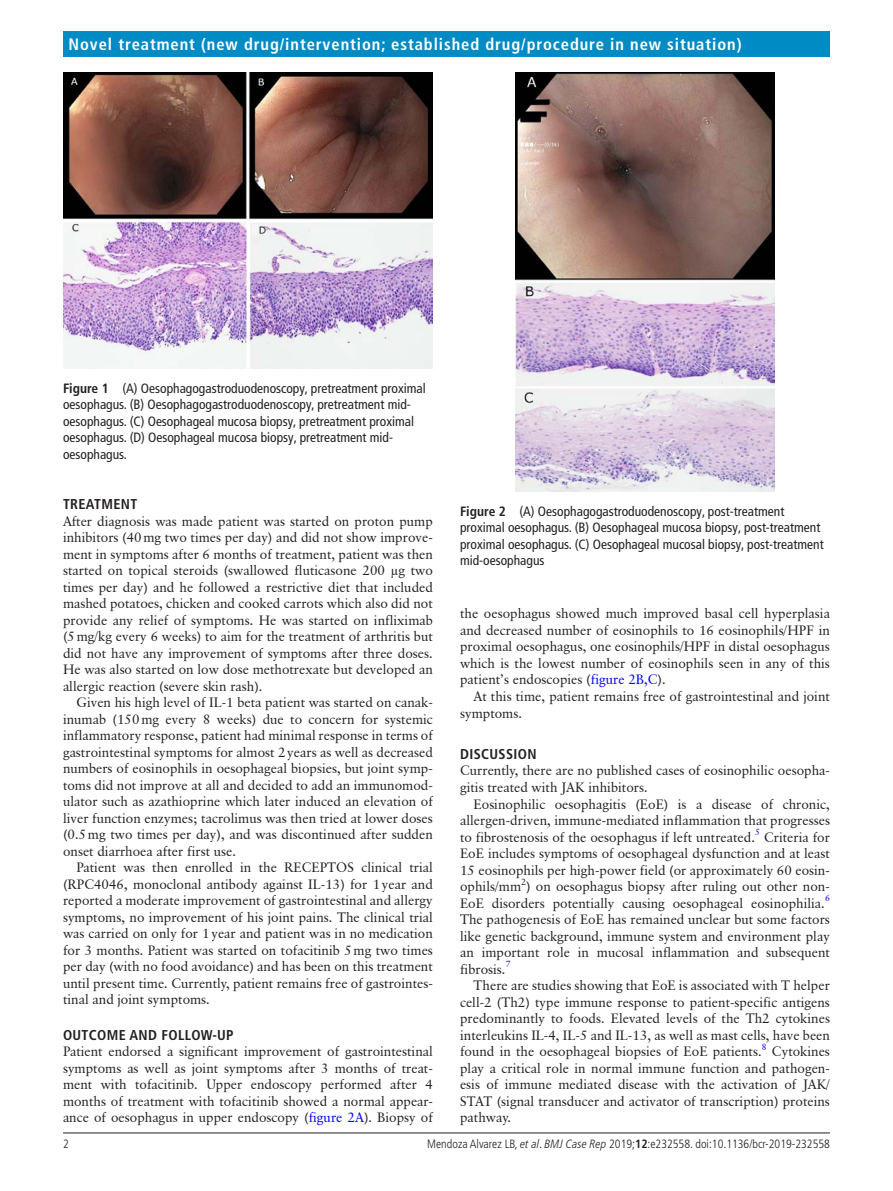
<style>
.page{position:relative;width:893px;height:1191px;background:#fff}
.page>*{position:absolute;margin:0;border:0;box-sizing:border-box;transform-origin:0 0}
.t1{font:700 condensed 16.5px "Frutiger LT Pro";letter-spacing:.055em;color:#fff}
.t2{font:700 condensed 14.25px "Frutiger LT Pro";letter-spacing:.025em;color:#231f20}
.t3{font:13.5px/16.5px "Classical Garamond BT";color:#231f20;text-align:justify}
.t4{font:condensed 13.5px/16.5px "Frutiger LT Pro";color:#231f20}
.t5{font:300 condensed 12px "Frutiger LT Pro";color:#231f20}
.s1{font-weight:700}
.s2{font-family:"Times New Roman"}
.s3{color:#00f}
.s4{font-style:italic}
</style>
<div class="page">
<hr style="left:63px;top:1132px;width:767px;height:1px;background:#231f20">
<div style="left:63px;top:31px;width:767px;height:25px;background:#008bc5"></div>
<img style="left:63px;top:72px;width:370px;height:297px">
<img style="left:516px;top:72px;width:258px;height:419px">
<p class="t1" style="left:69px;top:34px;width:674px">Novel treatment (new drug/intervention; established drug/procedure in new situation)</p>
<p class="t4" style="left:63px;top:380px;width:364px"><span class="s1">Figure 1</span> (A) Oesophagogastroduodenoscopy, pretreatment proximal oesophagus. (B) Oesophagogastroduodenoscopy, pretreatment mid&shy;oesophagus. (C) Oesophageal mucosa biopsy, pretreatment proximal oesophagus. (D) Oesophageal mucosa biopsy, pretreatment mid&shy;oesophagus.</p>
<p class="t2" style="left:63px;top:496px;width:33px">Treatm</p>
<p class="t2" style="left:113px;top:496px;width:24px">ent</p>
<p class="t3" style="left:63px;top:512px;width:371px">After diagnosis was made patient was started on proton pump inhibitors (40mg two times per day) and did not show improve&shy;ment in symptoms after 6 months of treatment, patient was then started on topical steroids (swallowed fluticasone 200 <span class="s2">µ</span>g two times per day) and he followed a restrictive diet that included mashed potatoes, chicken and cooked carrots which also did not provide any relief of symptoms. He was started on infliximab (5mg/kg every 6 weeks) to aim for the treatment of arthritis but did not have any improvement of symptoms after three doses.<br>He was also started on low dose methotrexate but developed an allergic reaction (severe skin rash).</p>
<p class="t3" style="left:63px;top:694px;width:371px;text-indent:14px">Given his high level of IL-1 beta patient was started on canak&shy;inumab (150mg every 8 weeks) due to concern for systemic inflammatory response, patient had minimal response in terms of gastrointestinal symptoms for almost 2years as well as decreased numbers of eosinophils in oesophageal biopsies, but joint symp&shy;toms did not improve at all and decided to add an immunomod&shy;ulator such as azathioprine which later induced an elevation of liver function enzymes; tacrolimus was then tried at lower doses (0.5mg two times per day), and was discontinued after sudden onset diarrhoea after first use.</p>
<p class="t3" style="left:63px;top:859px;width:371px;text-indent:14px">Patient was then enrolled in the RECEPTOS clinical trial (RPC4046, monoclonal antibody against IL-13) for 1year and reported a moderate improvement of gastrointestinal and allergy symptoms, no improvement of his joint pains. The clinical trial was carried on only for 1year and patient was in no medication for 3 months. Patient was started on tofacitinib 5mg two times per day (with no food avoidance) and has been on this treatment until present time. Currently, patient remains free of gastrointes&shy;tinal and joint symptoms.</p>
<p class="t2" style="left:63px;top:1026px;width:10px">Outc</p>
<p class="t2" style="left:97px;top:1026px;width:138px">ome and follow-up</p>
<p class="t3" style="left:63px;top:1043px;width:371px">Patient endorsed a significant improvement of gastrointestinal symptoms as well as joint symptoms after 3 months of treat&shy;ment with tofacitinib. Upper endoscopy performed after 4 months of treatment with tofacitinib showed a normal appear&shy;ance of oesophagus in upper endoscopy (<span class="s3">figure 2A</span>). Biopsy of</p>
<p class="t4" style="left:460px;top:502px;width:365px"><span class="s1">Figure 2</span> (A) Oesophagogastroduodenoscopy, post-treatment proximal oesophagus. (B) Oesophageal mucosa biopsy, post-treatment proximal oesophagus. (C) Oesophageal mucosal biopsy, post-treatment mid-oesophagus</p>
<p class="t3" style="left:460px;top:605px;width:371px">the oesophagus showed much improved basal cell hyperplasia and decreased number of eosinophils to 16 eosinophils/HPF in proximal oesophagus, one eosinophils/HPF in distal oesophagus which is the lowest number of eosinophils seen in any of this patient’s endoscopies (<span class="s3">figure 2B,C</span>).</p>
<p class="t3" style="left:460px;top:688px;width:371px;text-indent:14px">At this time, patient remains free of gastrointestinal and joint symptoms.</p>
<p class="t2" style="left:460px;top:745px;width:23px">Discuss</p>
<p class="t2" style="left:513px;top:745px;width:25px">ion</p>
<p class="t3" style="left:460px;top:762px;width:371px">Currently, there are no published cases of eosinophilic oesopha&shy;gitis treated with JAK inhibitors.</p>
<p class="t3" style="left:460px;top:795px;width:371px;text-indent:14px">Eosinophilic oesophagitis (EoE) is a disease of chronic, allergen-driven, immune-mediated inflammation that progresses to fibrostenosis of the oesophagus if left untreated.<sup>5</sup> Criteria for EoE includes symptoms of oesophageal dysfunction and at least 15 eosinophils per high-power field (or approximately 60 eosin&shy;ophils/mm<sup>2</sup>) on oesophagus biopsy after ruling out other non-EoE disorders potentially causing oesophageal eosinophilia.<sup>6<br></sup>The pathogenesis of EoE has remained unclear but some factors like genetic background, immune system and environment play an important role in mucosal inflammation and subsequent fibrosis.<sup>7</sup></p>
<p class="t3" style="left:460px;top:977px;width:371px;text-indent:14px">There are studies showing that EoE is associated with T helper cell-2 (Th2) type immune response to patient-specific antigens predominantly to foods. Elevated levels of the Th2 cytokines interleukins IL-4, IL-5 and IL-13, as well as mast cells, have been found in the oesophageal biopsies of EoE patients.<sup>8</sup> Cytokines play a critical role in normal immune function and pathogen&shy;esis of immune mediated disease with the activation of JAK/ STAT (signal transducer and activator of transcription) proteins pathway.</p>
<p class="t5" style="left:63px;top:1136px;width:7px">2</p>
<p class="t5" style="left:427px;top:1136px;width:404px">Mendoza Alvarez LB, <span class="s4">et al</span>. <span class="s4">BMJ Case Rep</span> 2019;<span class="s1">12</span>:e232558. doi:10.1136/bcr-2019-232558</p>
</div>
